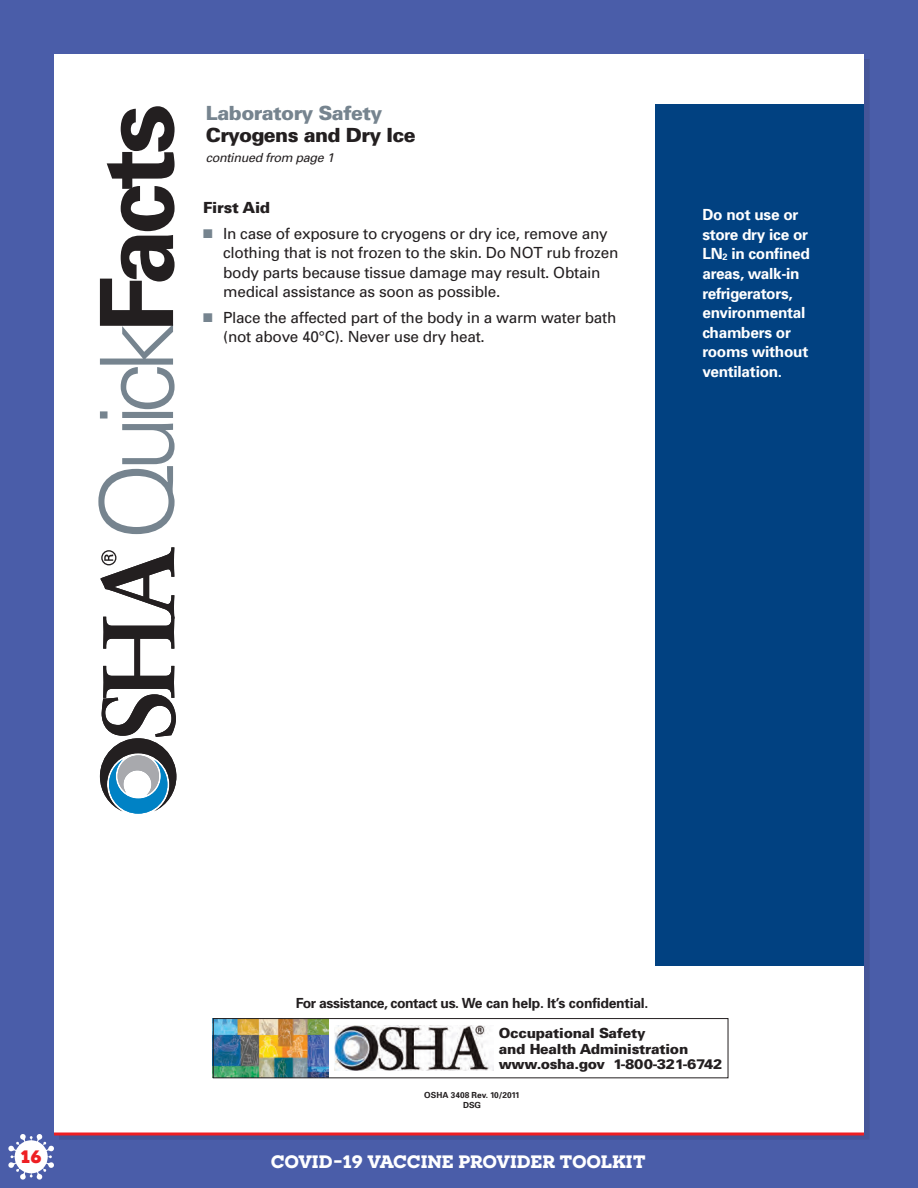
<style>
.page{position:relative;width:918px;height:1188px;background:#4a5da9}
.page>*{position:absolute;margin:0;border:0;box-sizing:border-box;transform-origin:0 0}
.t1{font:300 101.25px "Univers";color:#76848f}
.t2{font:900 19.5px/22.4px "Univers";letter-spacing:-.03em;color:#231f20}
.t3{font:700 18px "Novecentoslabwide";color:#fff}
.t4{font:800 18px "Novecentoslabwide";color:#ee1f23}
.t5{font:15.3px/19.5px "Univers";letter-spacing:-.015em;color:#231f20}
.t6{font:700 15.3px/19.5px "Univers";letter-spacing:-.015em;color:#fff}
.t7{font:900 15.3px "Univers";letter-spacing:-.015em;color:#231f20}
.t8{font:900 13.95px/15.3px "Univers";letter-spacing:-.015em;color:#231f20}
.t9{font:700 13.95px "Univers";letter-spacing:-.03em;color:#231f20}
.t10{font:italic 12.6px "Univers";color:#231f20}
.t11{font:700 8.4px/10.1px "Univers";color:#231f20;text-align:center}
.s1{font-weight:700;color:#231f20}
.s2{color:#76848f}
.s3{font-size:9.15px}
.s4{font-weight:700;color:#fff}
</style>
<div class="page">
<div style="left:54px;top:54px;width:810px;height:1080px;background:#fff"></div>
<svg style="left:54px;top:1132px;width:810px;height:4px;background:#da414c"></svg>
<svg style="left:8px;top:1134px;width:46px;height:46px"></svg>
<svg style="left:100px;top:547px;width:76px;height:267px"></svg>
<img style="left:334px;top:1026px;width:160px;height:44px">
<img style="left:215px;top:1020px;width:113px;height:56px">
<div style="left:213px;top:1018px;width:515px;height:60px;border:1px solid #231f20"></div>
<div style="left:655px;top:104px;width:209px;height:862px;background:#014181"></div>
<p class="t1" style="left:76px;top:541px;width:438px;rotate:-90deg">Quick<span class="s1">Facts</span></p>
<p class="t2" style="left:206px;top:101px;width:211px"><span class="s2">Laboratory Safety<br></span>Cryogens and Dry Ice</p>
<p class="t10" style="left:206px;top:150px;width:129px">continued from page 1</p>
<p class="t7" style="left:203px;top:198px;width:69px">First Aid</p>
<p class="t5" style="left:223px;top:223px;width:397px;text-indent:-20px"><span class="s2">■</span> In case of exposure to cryogens or dry ice, remove any clothing that is not frozen to the skin. Do NOT rub frozen body parts because tissue damage may result. Obtain medical assistance as soon as possible.</p>
<p class="t5" style="left:223px;top:307px;width:395px;text-indent:-20px"><span class="s2">■</span> Place the affected part of the body in a warm water bath (not above 40°C). Never use dry heat.</p>
<p class="t6" style="left:702px;top:205px;width:109px">Do not use or store dry ice or<br>LN<span class="s3">2</span> in confined areas, walk-in refrigerators, environmental chambers or rooms without ventilation.</p>
<p class="t9" style="left:296px;top:994px;width:354px">For assistance, contact us. We can help. It’s confidential.</p>
<p class="t8" style="left:499px;top:1025px;width:225px">Occupational Safety<br>and Health Administration www.osha.gov 1-800-321-6742</p>
<p class="t11" style="left:424px;top:1090px;width:97px">OSHA 3408 Rev. 10/2011<br>DSG</p>
<p class="t4" style="left:21px;top:1145px;width:22px">1 6<span class="s4">1</span></p>
<p class="t3" style="left:271px;top:1151px;width:376px">COVID-19 VACCINE PROVIDER TOOLKIT</p>
</div>
